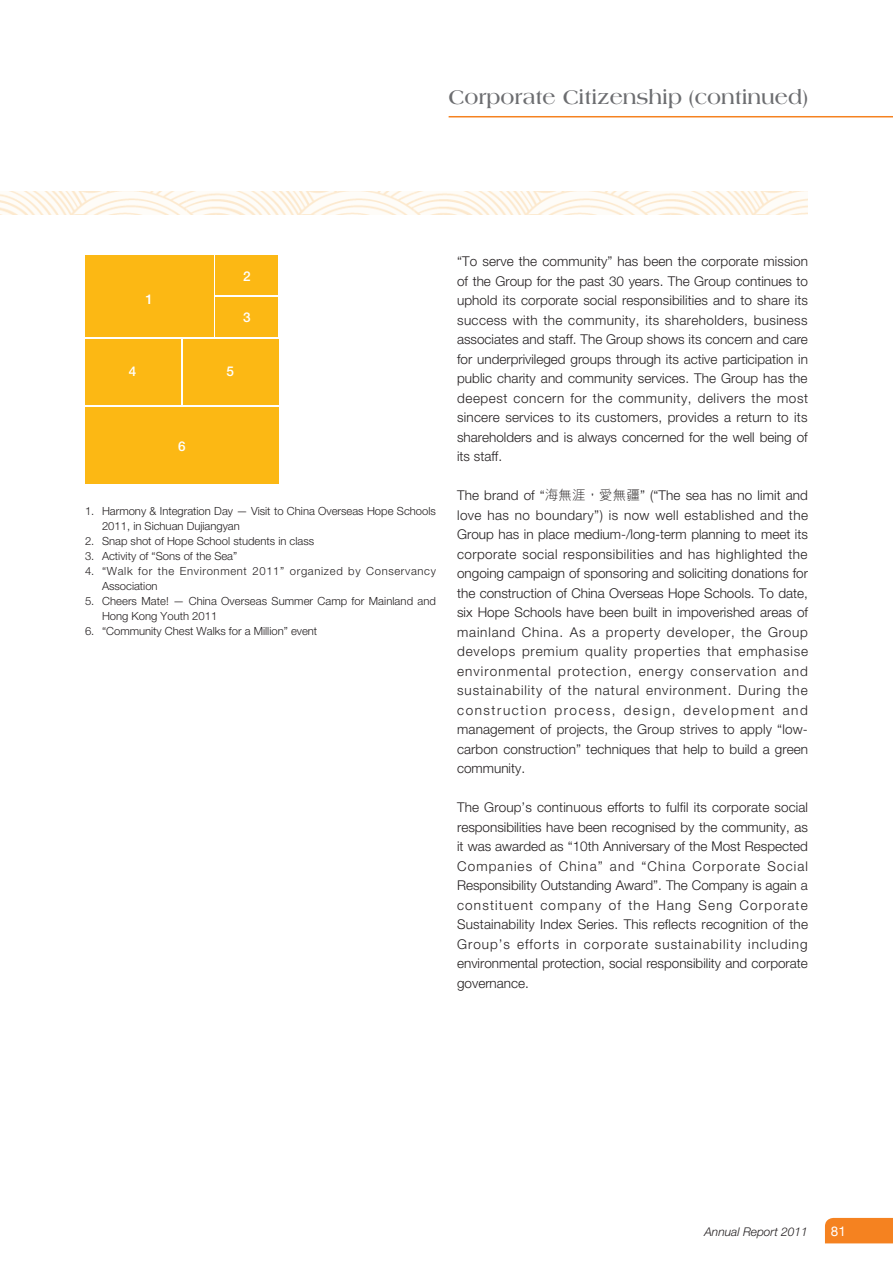
<style>
.page{position:relative;width:893px;height:1263px;background:#fff}
.page>*{position:absolute;margin:0;border:0;box-sizing:border-box;transform-origin:0 0}
.t1{font:700 21px "Americana Std";color:#6c6d70}
.t2{font:300 13.5px/19.5px "Helvetica Neue LT Std";color:#231f20;text-align:justify}
.t3{font:500 13.5px "Helvetica Neue LT Std";color:#fff}
.t4{font:13.5px "Helvetica Neue";color:#fff}
.t5{font:italic 300 12px "Helvetica Neue LT Std";color:#231f20}
.t6{font:300 11.25px/15px "Helvetica Neue LT Std";color:#231f20}
.t7{font:300 11.25px/15px "Helvetica Neue LT Std";letter-spacing:.06em;color:#231f20}
.s1{font-family:"M Hei HK"}
</style>
<div class="page">
<div style="left:825px;top:1218px;width:68px;height:25px;background:#f58220"></div>
<img style="left:1px;top:191px;width:807px;height:24px">
<hr style="left:449px;top:116px;width:444px;height:1px;background:#f58220">
<div style="left:85px;top:255px;width:128px;height:82px;background:#fcb814"></div>
<div style="left:183px;top:339px;width:95px;height:66px;background:#fcb814"></div>
<div style="left:215px;top:297px;width:63px;height:40px;background:#fcb814"></div>
<div style="left:85px;top:408px;width:193px;height:76px;background:#fcb814"></div>
<div style="left:85px;top:339px;width:96px;height:66px;background:#fcb814"></div>
<div style="left:215px;top:255px;width:63px;height:40px;background:#fcb814"></div>
<h1 class="t1" style="left:448px;top:85px;width:361px">Corporate Citizenship (continued)</h1>
<p class="t3" style="left:145px;top:291px;width:9px">1</p>
<p class="t3" style="left:243px;top:268px;width:9px">2</p>
<p class="t3" style="left:243px;top:309px;width:9px">3</p>
<p class="t3" style="left:129px;top:363px;width:9px">4</p>
<p class="t3" style="left:227px;top:363px;width:9px">5</p>
<p class="t3" style="left:178px;top:438px;width:9px">6</p>
<p class="t6" style="left:102px;top:504px;width:335px;text-indent:-17px">1. Harmony &amp; Integration Day — Visit to China Overseas Hope Schools<br>2011, in Sichuan Dujiangyan</p>
<p class="t6" style="left:85px;top:534px;width:231px">2. Snap shot of Hope School students in class</p>
<p class="t6" style="left:85px;top:549px;width:154px">3. Activity of “Sons of the Sea”</p>
<p class="t7" style="left:102px;top:564px;width:335px;text-indent:-17px">4. “Walk for the Environment 2011” organized by Conservancy<br>Association</p>
<p class="t6" style="left:102px;top:594px;width:335px;text-indent:-17px">5. Cheers Mate! — China Overseas Summer Camp for Mainland and<br>Hong Kong Youth 2011</p>
<p class="t6" style="left:85px;top:624px;width:234px">6. “Community Chest Walks for a Million” event</p>
<p class="t2" style="left:457px;top:251px;width:352px">“To serve the community” has been the corporate mission of the Group for the past 30 years. The Group continues to uphold its corporate social responsibilities and to share its success with the community, its shareholders, business associates and staff. The Group shows its concern and care for underprivileged groups through its active participation in public charity and community services. The Group has the deepest concern for the community, delivers the most sincere services to its customers, provides a return to its shareholders and is always concerned for the well being of its staff.</p>
<p class="t2" style="left:457px;top:485px;width:352px">The brand of “<span class="s1">海無涯，愛無疆</span>” (“The sea has no limit and love has no boundary”) is now well established and the Group has in place medium-/long-term planning to meet its corporate social responsibilities and has highlighted the ongoing campaign of sponsoring and soliciting donations for the construction of China Overseas Hope Schools. To date, six Hope Schools have been built in impoverished areas of mainland China. As a property developer, the Group develops premium quality properties that emphasise environmental protection, energy conservation and sustainability of the natural environment. During the construction process, design, development and management of projects, the Group strives to apply “low&shy;carbon construction” techniques that help to build a green community.</p>
<p class="t2" style="left:457px;top:797px;width:352px">The Group’s continuous efforts to fulfil its corporate social responsibilities have been recognised by the community, as it was awarded as “10th Anniversary of the Most Respected Companies of China” and “China Corporate Social Responsibility Outstanding Award”. The Company is again a constituent company of the Hang Seng Corporate Sustainability Index Series. This reflects recognition of the Group’s efforts in corporate sustainability including environmental protection, social responsibility and corporate governance.</p>
<p class="t5" style="left:704px;top:1224px;width:105px">Annual Report 2011</p>
<p class="t4" style="left:831px;top:1223px;width:17px">81</p>
</div>
